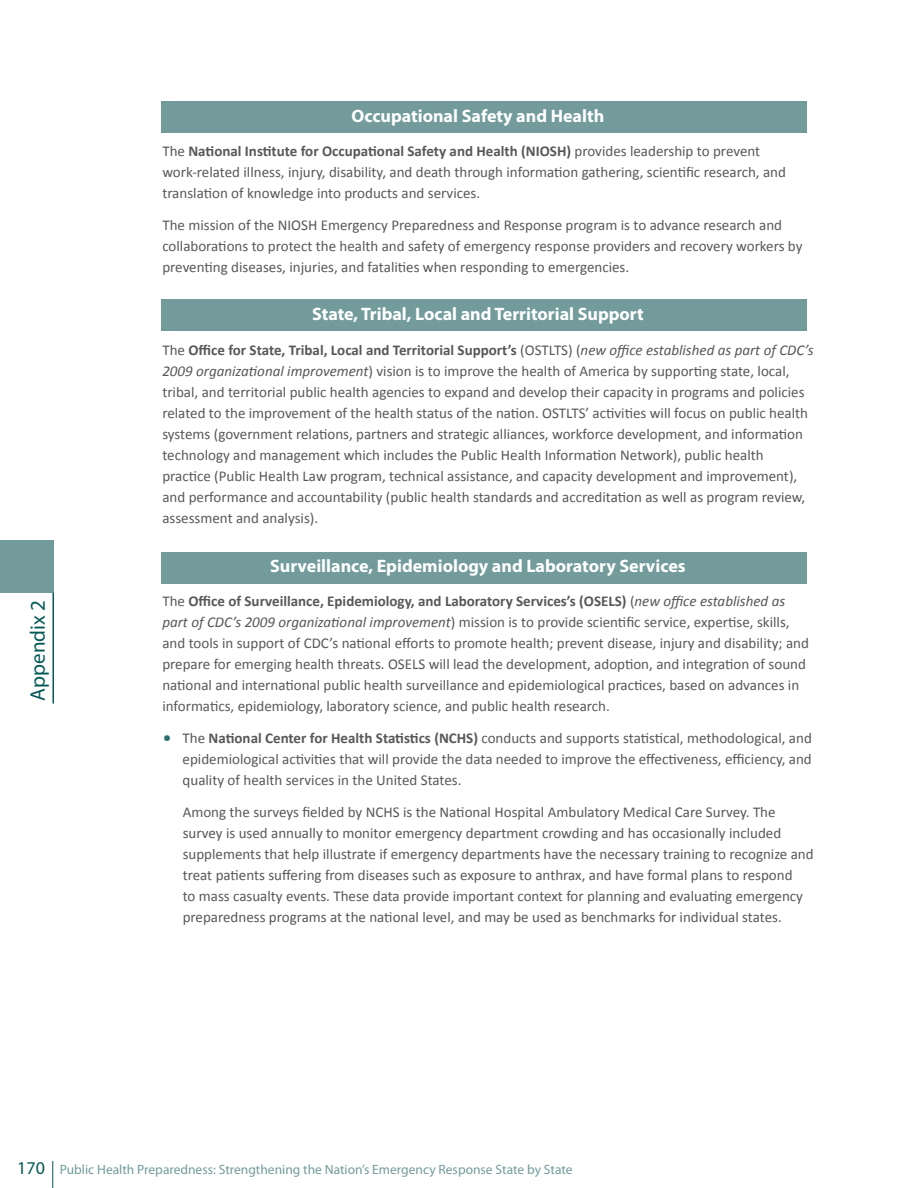
<style>
.page{position:relative;width:918px;height:1188px;background:#fff}
.page>*{position:absolute;margin:0;border:0;box-sizing:border-box;transform-origin:0 0}
.Image{font:21px "Myriad Pro";color:#045956}
.Image-2{font:700 18px "Myriad Pro";color:#fff}
.Image-3{font:15px/21px "Calibri";color:#57585a}
.Image-4{font:13.5px "Myriad Pro";color:#739b9b}
.s1{font-weight:700}
.s2{font-style:italic}
.s3{font-size:18.75px;color:#2c706f}
.s4{font-size:18px;color:#045956}
</style>
<div class="page">
<svg style="left:52px;top:1161px;width:1px;height:27px"></svg>
<div style="left:0;top:541px;width:54px;height:52px;background:#739b9b"></div>
<hr style="left:52px;top:593px;width:2px;height:111px;background:#045956">
<div style="left:161px;top:101px;width:646px;height:32px;background:#739b9b"></div>
<div style="left:161px;top:299px;width:646px;height:31px;background:#739b9b"></div>
<div style="left:161px;top:552px;width:646px;height:31px;background:#739b9b"></div>
<p class="Image" style="left:26px;top:700px;width:102px;rotate:-90deg">Appendix 2</p>
<p class="Image-2" style="left:352px;top:105px;width:254px">Occupational Safety and Health</p>
<p class="Image-3" style="left:162px;top:140px;width:625px">The <span class="s1">National Institute for Occupational Safety and Health (NIOSH)</span> provides leadership to prevent work-related illness, injury, disability, and death through information gathering, scientific research, and translation of knowledge into products and services.</p>
<p class="Image-3" style="left:162px;top:214px;width:642px">The mission of the NIOSH Emergency Preparedness and Response program is to advance research and collaborations to protect the health and safety of emergency response providers and recovery workers by preventing diseases, injuries, and fatalities when responding to emergencies.</p>
<p class="Image-2" style="left:312px;top:304px;width:333px">State, Tribal, Local and Territorial Support</p>
<p class="Image-3" style="left:162px;top:339px;width:653px">The <span class="s1">Office for State, Tribal, Local and Territorial Support’s</span> (OSTLTS) (<span class="s2">new office established as part of CDC’s 2009 organizational improvement</span>) vision is to improve the health of America by supporting state, local, tribal, and territorial public health agencies to expand and develop their capacity in programs and policies related to the improvement of the health status of the nation. OSTLTS’ activities will focus on public health systems (government relations, partners and strategic alliances, workforce development, and information technology and management which includes the Public Health Information Network), public health practice (Public Health Law program, technical assistance, and capacity development and improvement), and performance and accountability (public health standards and accreditation as well as program review, assessment and analysis).</p>
<p class="Image-2" style="left:270px;top:555px;width:417px">Surveillance, Epidemiology and Laboratory Services</p>
<p class="Image-3" style="left:162px;top:590px;width:648px">The <span class="s1">Office of Surveillance, Epidemiology, and Laboratory Services’s (OSELS)</span> (<span class="s2">new office established as part of CDC’s 2009 organizational improvement</span>) mission is to provide scientific service, expertise, skills, and tools in support of CDC’s national efforts to promote health; prevent disease, injury and disability; and prepare for emerging health threats. OSELS will lead the development, adoption, and integration of sound national and international public health surveillance and epidemiological practices, based on advances in informatics, epidemiology, laboratory science, and public health research.</p>
<p class="Image-3" style="left:183px;top:727px;width:631px;text-align:justify;text-indent:-20px"><span class="s3">•</span> The <span class="s1">National Center for Health Statistics (NCHS)</span> conducts and supports statistical, methodological, and epidemiological activities that will provide the data needed to improve the effectiveness, efficiency, and quality of health services in the United States.</p>
<p class="Image-3" style="left:183px;top:800px;width:633px">Among the surveys fielded by NCHS is the National Hospital Ambulatory Medical Care Survey. The survey is used annually to monitor emergency department crowding and has occasionally included supplements that help illustrate if emergency departments have the necessary training to recognize and treat patients suffering from diseases such as exposure to anthrax, and have formal plans to respond<br>to mass casualty events. These data provide important context for planning and evaluating emergency preparedness programs at the national level, and may be used as benchmarks for individual states.</p>
<p class="Image-4" style="left:17px;top:1162px;width:557px"><span class="s4">170</span> Public Health Preparedness: Strengthening the Nation’s Emergency Response State by State</p>
</div>
